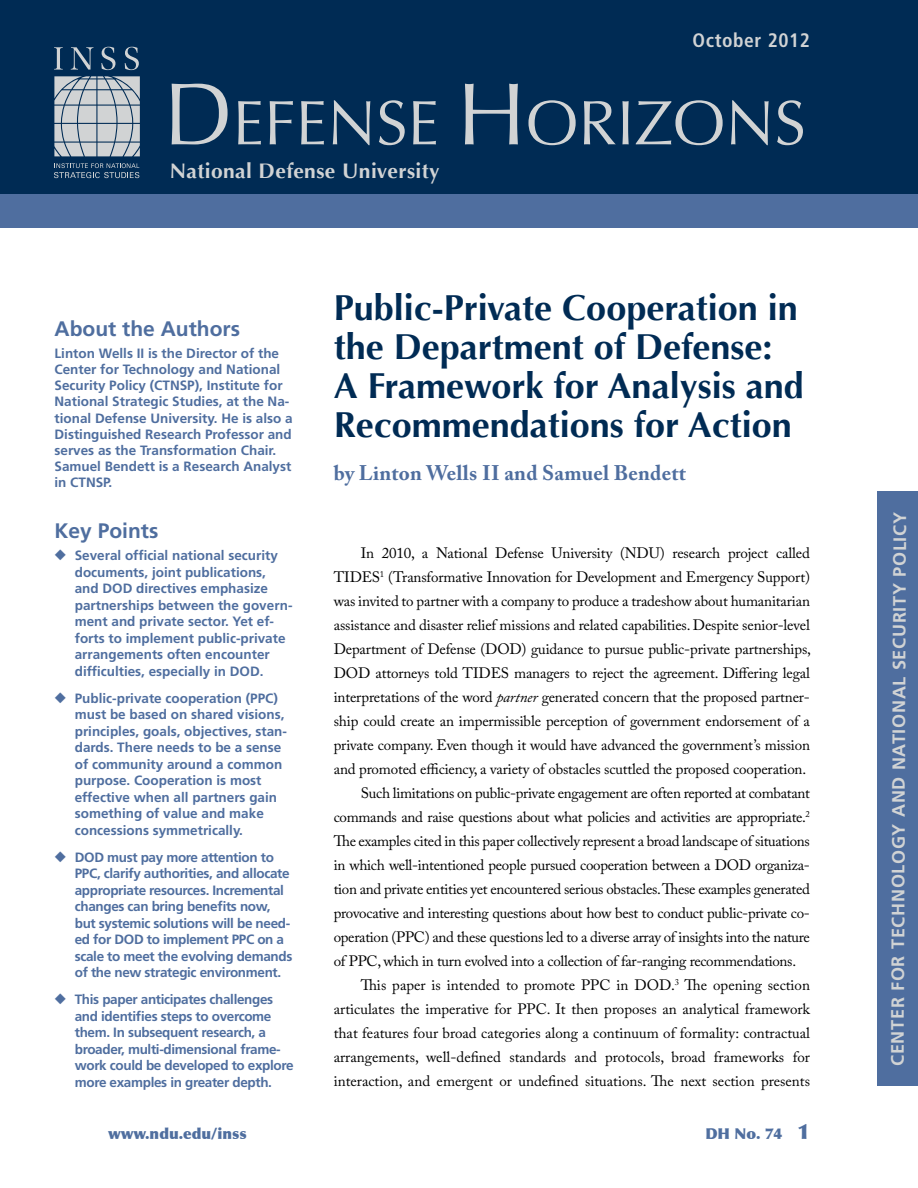
<style>
.page{position:relative;width:918px;height:1188px;background:#fff}
.page>*{position:absolute;margin:0;border:0;box-sizing:border-box;transform-origin:0 0}
.t1{font:63px "Optima";color:#d1d3d4}
.t2{font:700 36px/39px "Optima";color:#002b54}
.t3{font:700 21px "Adobe Caslon Pro";letter-spacing:.01em;color:#4f6e9f}
.t4{font:700 21px "Optima";letter-spacing:.02em;color:#d1d3d4}
.t5{font:700 21px "Frutiger LT Std";color:#4f6e9f}
.t6{font:700 condensed 19.5px "Frutiger LT Std";letter-spacing:.03em;color:#d1d3d4}
.t7{font:700 18px "Frutiger LT Std";letter-spacing:.035em;color:#d1d3d4}
.t8{font:15px "Adobe Caslon Pro";letter-spacing:-.01em;color:#000}
.t9{font:900 15px "Optima";color:#4f6e9f}
.t10{font:700 13.5px/16.5px "Frutiger LT Std";color:#4f6e9f}
.t11{font:700 13.5px/16.5px "Frutiger LT Std";letter-spacing:-.025em;color:#4f6e9f}
.s1{font-size:88.5px}
.s2{font-style:italic}
.s3{font-size:21px}
</style>
<div class="page">
<div style="left:0;top:0;width:918px;height:194px;background:#002b54"></div>
<div style="left:0;top:194px;width:918px;height:34px;background:#4f6e9f"></div>
<div style="left:878px;top:491px;width:40px;height:595px;background:#4f6e9f"></div>
<svg style="left:54px;top:47px;width:9px;height:23px"></svg>
<svg style="left:71px;top:47px;width:22px;height:23px"></svg>
<svg style="left:101px;top:47px;width:14px;height:23px"></svg>
<svg style="left:125px;top:47px;width:14px;height:23px"></svg>
<svg style="left:54px;top:76px;width:86px;height:80px;background:#b2bac1"></svg>
<svg style="left:54px;top:163px;width:85px;height:15px"></svg>
<h3 class="t6" style="left:693px;top:28px;width:119px">October 2012</h3>
<h1 class="t1" style="left:164px;top:86px;width:644px"><span class="s1">D</span>EFENSE <span class="s1">H</span>ORIZONS</h1>
<h3 class="t4" style="left:170px;top:159px;width:272px">National Defense University</h3>
<h3 class="t5" style="left:55px;top:316px;width:187px">About the Authors</h3>
<p class="t10" style="left:55px;top:345px;width:240px">Linton Wells II is the Director of the Center for Technology and National Security Policy (CTN SP), Institute for National Strategic Studies, at the Na&shy;tional Defense University. He is also a Distinguished Research Professor and serves as the Transformation Chair.<br>Samuel Bendett is a Research Analyst in CTNSP.</p>
<h3 class="t5" style="left:55px;top:518px;width:105px">Key Points</h3>
<p class="t10" style="left:75px;top:547px;width:205px;text-indent:-20px">◆ Several official national security documents, joint publications, and DOD</p>
<p class="t10" style="left:75px;top:580px;width:219px;text-indent:62px">directives emphasize partnerships between the govern&shy;ment and private sector. Yet ef&shy;forts to implement public-private arrangements often encounter difficulties, especially in DOD</p>
<p class="t10" style="left:260px;top:663px;width:5px">.</p>
<p class="t10" style="left:75px;top:690px;width:214px;text-indent:-20px">◆ Public-private cooperation (PPC) must be based on shared visions, principles, goals, objectives, stan&shy;dards. There needs to be a sense of community around a common purpose. Cooperation is most effective when all partners gain something of value and make concessions symmetrically.</p>
<p class="t10" style="left:55px;top:849px;width:29px">◆ DOD</p>
<p class="t11" style="left:75px;top:849px;width:217px;text-indent:32px">must pay more attention to<br>PPC, clarify authorities, and allocate appropriate resources. Incremental changes can bring benefits now, but systemic solutions will be need&shy;ed for DOD</p>
<p class="t11" style="left:75px;top:931px;width:219px;text-indent:72px">to implement PPC on a scale to meet the evolving demands of the new strategic environment.</p>
<p class="t11" style="left:75px;top:991px;width:220px;text-indent:-20px">◆ This paper anticipates challenges and identifies steps to overcome them. In subsequent research, a broader, multi-dimensional frame&shy;work could be developed to explore more examples in greater depth.</p>
<h2 class="t2" style="left:334px;top:288px;width:471px">Public-Private Cooperation in the Department of Defense:<br>A Framework for Analysis and<br>Recommendations for Action</h2>
<h3 class="t3" style="left:334px;top:460px;width:354px">by Linton Wells II and Samuel Bendett</h3>
<p class="t8" style="left:361px;top:544px;width:451px">In 2010, a National Defense University (NDU) research project called</p>
<p class="t8" style="left:334px;top:568px;width:478px">TIDES<sup>1</sup> (Transformative Innovation for Development and Emergency Support)</p>
<p class="t8" style="left:334px;top:592px;width:478px">was invited to partner with a company to produce a tradeshow about humanitarian</p>
<p class="t8" style="left:334px;top:616px;width:478px">assistance and disaster relief missions and related capabilities. Despite senior-level</p>
<p class="t8" style="left:334px;top:640px;width:479px">Department of Defense (DOD) guidance to pursue public-private partnerships,</p>
<p class="t8" style="left:334px;top:664px;width:478px">DOD attorneys told TIDES managers to reject the agreement. Differing legal</p>
<p class="t8" style="left:334px;top:688px;width:478px">interpretations of the word <span class="s2">partner</span> generated concern that the proposed partner-</p>
<p class="t8" style="left:334px;top:712px;width:478px">ship could create an impermissible perception of government endorsement of a</p>
<p class="t8" style="left:334px;top:736px;width:478px">private company. Even though it would have advanced the government’s mission</p>
<p class="t8" style="left:334px;top:760px;width:474px">and promoted efficiency, a variety of obstacles scuttled the proposed cooperation.</p>
<p class="t8" style="left:361px;top:784px;width:451px">Such limitations on public-private engagement are often reported at combatant</p>
<p class="t8" style="left:334px;top:808px;width:478px">commands and raise questions about what policies and activities are appropriate.<sup>2</sup></p>
<p class="t8" style="left:334px;top:832px;width:478px">The examples cited in this paper collectively represent a broad landscape of situations</p>
<p class="t8" style="left:334px;top:856px;width:478px">in which well-intentioned people pursued cooperation between a DOD organiza-</p>
<p class="t8" style="left:334px;top:880px;width:478px">tion and private entities yet encountered serious obstacles. These examples generated</p>
<p class="t8" style="left:334px;top:904px;width:478px">provocative and interesting questions about how best to conduct public-private co-</p>
<p class="t8" style="left:334px;top:928px;width:478px">operation (PPC) and these questions led to a diverse array of insights into the nature</p>
<p class="t8" style="left:334px;top:952px;width:464px">of PPC, which in turn evolved into a collection of far-ranging recommendations.</p>
<p class="t8" style="left:361px;top:976px;width:451px">This paper is intended to promote PPC in DOD.<sup>3</sup> The opening section</p>
<p class="t8" style="left:334px;top:1000px;width:478px">articulates the imperative for PPC. It then proposes an analytical framework</p>
<p class="t8" style="left:334px;top:1024px;width:478px">that features four broad categories along a continuum of formality: contractual</p>
<p class="t8" style="left:334px;top:1048px;width:478px">arrangements, well-defined standards and protocols, broad frameworks for</p>
<p class="t8" style="left:334px;top:1072px;width:478px">interaction, and emergent or undefined situations. The next section presents</p>
<p class="t9" style="left:108px;top:1125px;width:140px">www.ndu.edu/inss</p>
<p class="t9" style="left:705px;top:1125px;width:106px">dh No. 74 <span class="s3">1</span></p>
<p class="t7" style="left:888px;top:1066px;width:556px;rotate:-90deg">Center for Technology and National Security Policy</p>
</div>
